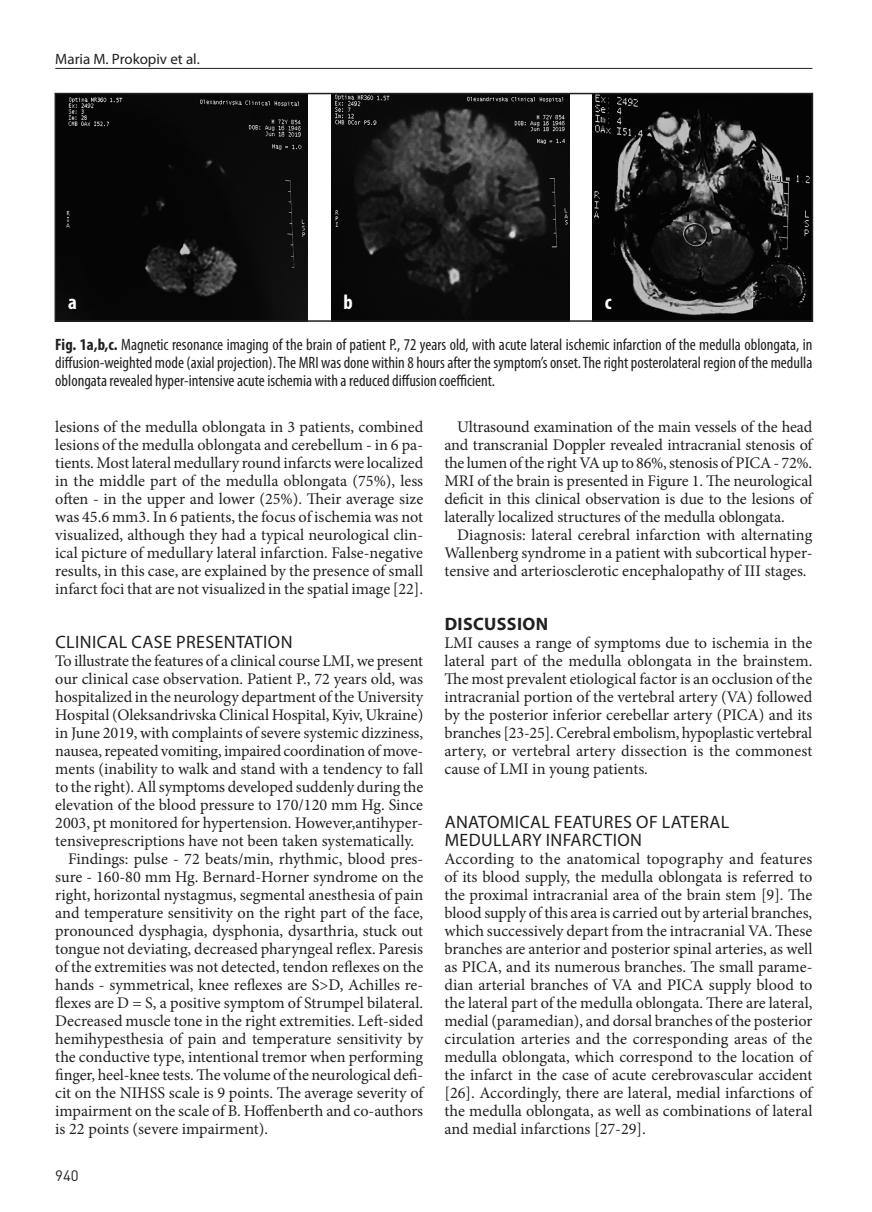
<style>
.page{position:relative;width:872px;height:1212px;background:#fff}
.page>*{position:absolute;margin:0;border:0;box-sizing:border-box;transform-origin:0 0}
.Tekst{font:700 condensed 20.85px "Myriad Pro";color:#fff}
.Śródtytuł_2{font:18px/18px "Myriad Pro";letter-spacing:.02em;color:#231f20}
.Śródtytuł_1{font:700 18px "Myriad Pro";letter-spacing:.02em;color:#231f20}
.Tekst-2{font:condensed 16.5px/18px "Myriad Pro";color:#231f20;text-align:justify}
.Tekst-3{font:16.2px/18px "Minion Pro";letter-spacing:-.005em;color:#231f20;text-align:justify}
.t1{font:15px "Myriad Pro";color:#231f20}
.t2{font:15px "DIN Pro Pl";color:#231f20}
.s1{font-weight:700}
</style>
<div class="page">
<hr style="left:55px;top:68px;width:757px;height:1px;background:#231f20">
<img style="left:58px;top:96px;width:249px;height:223px">
<img style="left:332px;top:96px;width:238px;height:223px">
<img style="left:592px;top:96px;width:218px;height:223px">
<div style="left:55px;top:93px;width:758px;height:229px;border:2px solid #231f20"></div>
<p class="t1" style="left:55px;top:50px;width:146px">Maria M. Prokopiv et al.</p>
<p class="Tekst" style="left:68px;top:289px;width:10px">a</p>
<p class="Tekst" style="left:343px;top:289px;width:11px">b</p>
<p class="Tekst" style="left:605px;top:289px;width:8px">c</p>
<p class="Tekst-2" style="left:55px;top:336px;width:758px"><span class="s1">Fig. 1a,b,c.</span> Magnetic resonance imaging of the brain of patient P., 72 years old, with acute lateral ischemic infarction of the medulla oblongata, in diffusion-weighted mode (axial projection). The MRI was done within 8 hours after the symptom’s onset. The right posterolateral region of the medulla oblongata revealed hyper-intensive acute ischemia with a reduced diffusion coefficient.</p>
<p class="Tekst-3" style="left:55px;top:418px;width:369px">lesions of the medulla oblongata in 3 patients, combined lesions of the medulla oblongata and cerebellum - in 6 pa&shy;tients. Most lateral medullary round infarcts were localized in the middle part of the medulla oblongata (75%), less often - in the upper and lower (25%). Their average size was 45.6 mm3. In 6 patients, the focus of ischemia was not visualized, although they had a typical neurological clin&shy;ical picture of medullary lateral infarction. False-negative results, in this case, are explained by the presence of small infarct foci that are not visualized in the spatial image [22].</p>
<p class="Śródtytuł_2" style="left:55px;top:633px;width:238px">CLINICAL CASE PRESENTATION</p>
<p class="Tekst-3" style="left:55px;top:652px;width:369px">To illustrate the features of a clinical course LMI, we present our clinical case observation. Patient P., 72 years old, was hospitalized in the neurology department of the University Hospital (Oleksandrivska Clinical Hospital, Kyiv, Ukraine) in June 2019, with complaints of severe systemic dizziness, nausea, repeated vomiting, impaired coordination of move&shy;ments (inability to walk and stand with a tendency to fall to the right). All symptoms developed suddenly during the elevation of the blood pressure to 170/120 mm Hg. Since 2003, pt monitored for hypertension. However,antihyper&shy;tensiveprescriptions have not been taken systematically.</p>
<p class="Tekst-3" style="left:55px;top:850px;width:369px;text-indent:13px">Findings: pulse - 72 beats/min, rhythmic, blood pres&shy;sure - 160-80 mm Hg. Bernard-Horner syndrome on the right, horizontal nystagmus, segmental anesthesia of pain and temperature sensitivity on the right part of the face, pronounced dysphagia, dysphonia, dysarthria, stuck out tongue not deviating, decreased pharyngeal reflex. Paresis of the extremities was not detected, tendon reflexes on the hands - symmetrical, knee reflexes are S&gt;D, Achilles re&shy;flexes are D = S, a positive symptom of Strumpel bilateral.<br>Decreased muscle tone in the right extremities. Left-sided hemihypesthesia of pain and temperature sensitivity by the conductive type, intentional tremor when performing finger, heel-knee tests. The volume of the neurological defi&shy;cit on the NIHSS scale is 9 points. The average severity of impairment on the scale of B. Hoffenberth and co-authors is 22 points (severe impairment).</p>
<p class="t2" style="left:55px;top:1166px;width:25px">940</p>
<p class="Tekst-3" style="left:444px;top:418px;width:369px;text-indent:13px">Ultrasound examination of the main vessels of the head and transcranial Doppler revealed intracranial stenosis of the lumen of the right VA up to 86%, stenosis of PICA - 72%.<br>MRI of the brain is presented in Figure 1. The neurological deficit in this clinical observation is due to the lesions of laterally localized structures of the medulla oblongata.</p>
<p class="Tekst-3" style="left:444px;top:526px;width:369px;text-indent:13px">Diagnosis: lateral cerebral infarction with alternating Wallenberg syndrome in a patient with subcortical hyper&shy;tensive and arteriosclerotic encephalopathy of III stages.</p>
<p class="Śródtytuł_1" style="left:445px;top:612px;width:105px">DISCUSSION</p>
<p class="Tekst-3" style="left:444px;top:634px;width:369px">LMI causes a range of symptoms due to ischemia in the lateral part of the medulla oblongata in the brainstem.<br>The most prevalent etiological factor is an occlusion of the intracranial portion of the vertebral artery (VA) followed by the posterior inferior cerebellar artery (PICA) and its branches [23-25]. Cerebral embolism, hypoplastic vertebral artery, or vertebral artery dissection is the commonest cause of LMI in young patients.</p>
<p class="Śródtytuł_2" style="left:445px;top:813px;width:286px">ANATOMICAL FEATURES OF LATERAL<br>MEDULLARY INFARCTION</p>
<p class="Tekst-3" style="left:444px;top:850px;width:369px">According to the anatomical topography and features of its blood supply, the medulla oblongata is referred to the proximal intracranial area of the brain stem [9]. The blood supply of this area is carried out by arterial branches, which successively depart from the intracranial VA. These branches are anterior and posterior spinal arteries, as well as PICA, and its numerous branches. The small parame&shy;dian arterial branches of VA and PICA supply blood to the lateral part of the medulla oblongata. There are lateral, medial (paramedian), and dorsal branches of the posterior circulation arteries and the corresponding areas of the medulla oblongata, which correspond to the location of the infarct in the case of acute cerebrovascular accident [26]. Accordingly, there are lateral, medial infarctions of the medulla oblongata, as well as combinations of lateral and medial infarctions [27-29].</p>
</div>
